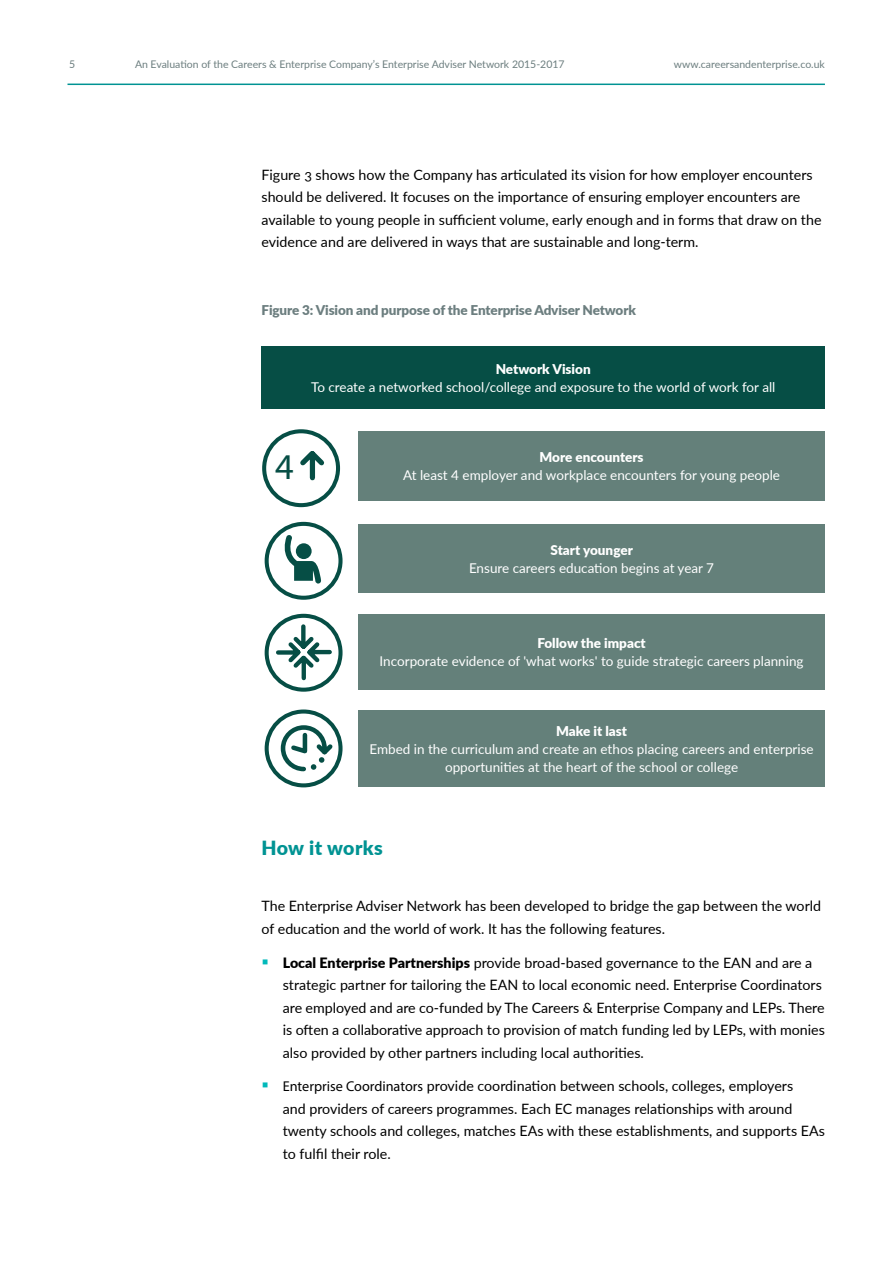
<style>
.page{position:relative;width:893px;height:1263px;background:#fff}
.page>*{position:absolute;margin:0;border:0;box-sizing:border-box;transform-origin:0 0}
.t1{font:36.45px "Myriad Pro";color:#064e45}
.t2{font:900 19.5px "Lato";letter-spacing:.02em;color:#009393}
.t3{font:14.25px/22.5px "Lato";color:#000}
.t4{font:13.5px/18px "Lato";color:#fff;text-align:center}
.t5{font:900 13.5px "Lato";color:#fff}
.t6{font:900 13.5px "Lato";letter-spacing:-.01em;color:#6c7e7f}
.t7{font:10.5px "Lato";color:#6c7e7f}
.s1{font-weight:900}
.s2{font-family:"Myriad Pro"}
</style>
<div class="page">
<hr style="left:68px;top:84px;width:757px;height:1px;background:#009393">
<div style="left:261px;top:346px;width:564px;height:63px;background:#064e45"></div>
<div style="left:358px;top:431px;width:467px;height:69px;background:#64807a"></div>
<div style="left:358px;top:524px;width:467px;height:69px;background:#64807a"></div>
<div style="left:358px;top:614px;width:467px;height:76px;background:#64807a"></div>
<div style="left:358px;top:710px;width:467px;height:77px;background:#64807a"></div>
<div style="left:262px;top:429px;width:78px;height:78px;border:4px solid #064e45;border-radius:50%"></div>
<svg style="left:300px;top:446px;width:29px;height:35px"></svg>
<div style="left:265px;top:522px;width:78px;height:78px;border:4px solid #064e45;border-radius:50%"></div>
<svg style="left:284px;top:535px;width:37px;height:48px"></svg>
<div style="left:265px;top:614px;width:78px;height:78px;border:4px solid #064e45;border-radius:50%"></div>
<svg style="left:274px;top:622px;width:60px;height:60px"></svg>
<div style="left:265px;top:709px;width:78px;height:78px;border:4px solid #064e45;border-radius:50%"></div>
<svg style="left:278px;top:723px;width:59px;height:50px"></svg>
<p class="t7" style="left:69px;top:57px;width:8px">5</p>
<p class="t7" style="left:135px;top:57px;width:431px">An Evaluation of the Careers &amp; Enterprise Company’s Enterprise Adviser Network 2015-2017</p>
<p class="t7" style="left:674px;top:57px;width:152px">www.careersandenterprise.co.uk</p>
<p class="t3" style="left:261px;top:163px;width:561px">Figure 3 shows how the Company has articulated its vision for how employer encounters should be delivered. It focuses on the importance of ensuring employer encounters are available to young people in sufficient volume, early enough and in forms that draw on the evidence and are delivered in ways that are sustainable and long-term.</p>
<p class="t6" style="left:261px;top:300px;width:376px">Figure 3: Vision and purpose of the Enterprise Adviser Network</p>
<p class="t5" style="left:496px;top:359px;width:97px">Network Vision</p>
<p class="t4" style="left:311px;top:378px;width:466px">To create a networked school/college and exposure to the world of work for all</p>
<h1 class="t1" style="left:275px;top:444px;width:20px">4</h1>
<p class="t5" style="left:539px;top:447px;width:106px">More encounters</p>
<p class="t4" style="left:403px;top:466px;width:378px">At least 4 employer and workplace encounters for young people</p>
<p class="t5" style="left:551px;top:540px;width:84px">Start younger</p>
<p class="t4" style="left:469px;top:559px;width:247px">Ensure careers education begins at year 7</p>
<p class="t5" style="left:537px;top:633px;width:110px">Follow the impact</p>
<p class="t4" style="left:380px;top:652px;width:426px">Incorporate evidence of 'what works' to guide strategic careers planning</p>
<p class="t5" style="left:556px;top:721px;width:73px">Make it last</p>
<p class="t4" style="left:369px;top:740px;width:446px">Embed in the curriculum and create an ethos placing careers and enterprise opportunities at the heart of the school or college</p>
<h2 class="t2" style="left:261px;top:833px;width:123px">How it works</h2>
<p class="t3" style="left:261px;top:894px;width:561px">The Enterprise Adviser Network has been developed to bridge the gap between the world of education and the world of work. It has the following features.</p>
<p class="t3" style="left:283px;top:950px;width:544px"><span class="s1">Local Enterprise Partnerships</span> provide broad-based governance to the EAN and are a strategic partner for tailoring the EAN to local economic need. Enterprise Coordinators are employed and are co-funded by The Careers &amp; Enterprise Company and LEPs. There is often a collaborative approach to provision of match funding led by LEPs, with monies also provided by other partners including local authorities.</p>
<p class="t3" style="left:283px;top:1074px;width:544px"><span class="s2">Enterprise Coordinators</span> provide coordination between schools, colleges, employers<br>and providers of careers programmes. Each EC manages relationships with around twenty schools and colleges, matches EAs with these establishments, and supports EAs to fulfil their role.</p>
</div>
